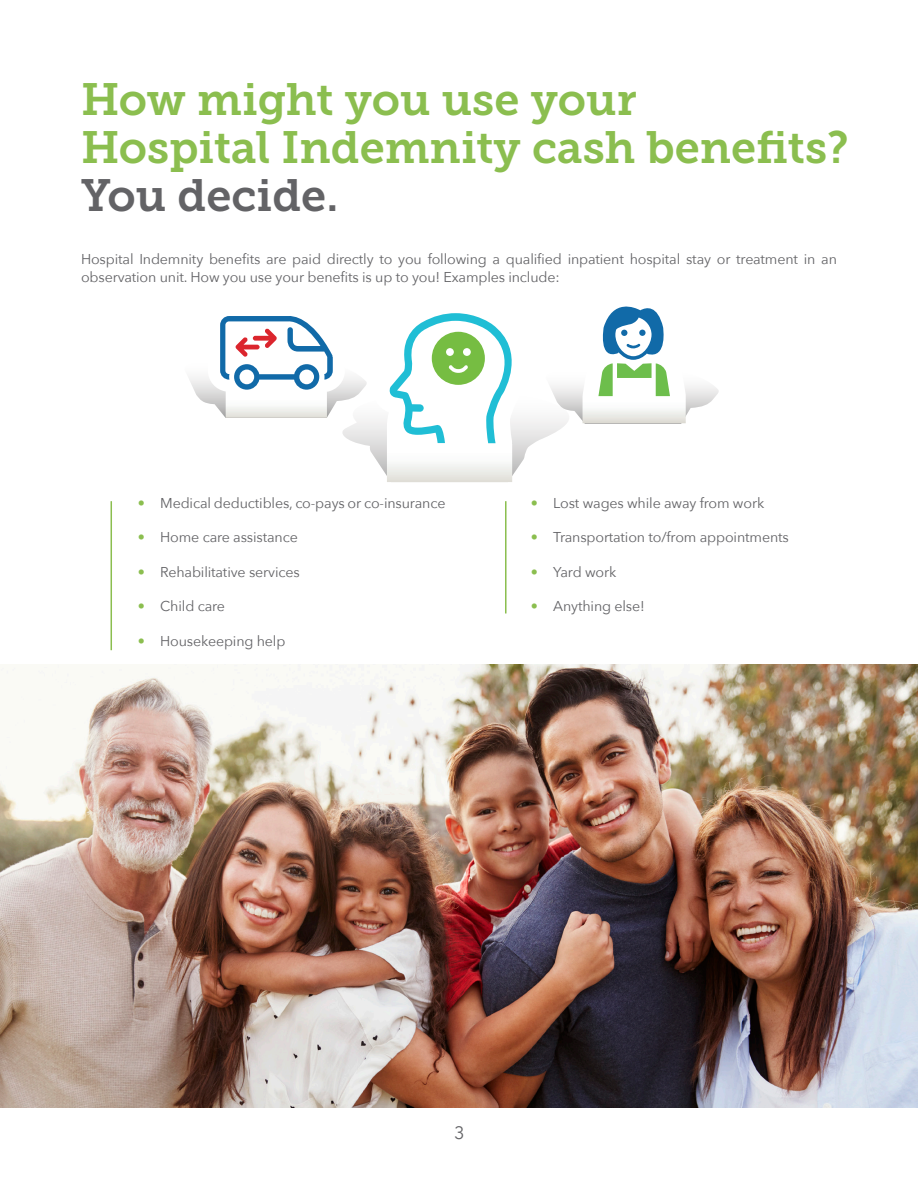
<style>
.page{position:relative;width:918px;height:1188px;background:#fff}
.page>*{position:absolute;margin:0;border:0;box-sizing:border-box;transform-origin:0 0}
.Body{font:45px/48px "Museo Slab 700";color:#8bbe4f}
.t1{font:18px "Avenir Next";color:#636366}
.Bullets{font:14.25px "Avenir Next";letter-spacing:-.01em;color:#636366}
.Body-2{font:14.25px/18px "Avenir Next";letter-spacing:-.01em;color:#636366}
.s1{color:#636366}
.s2{color:#8bbe4f}
</style>
<div class="page">
<svg style="left:189px;top:306px;width:530px;height:176px"></svg>
<div style="left:446px;top:348px;width:8px;height:8px;background:#fff;border-radius:50%"></div>
<div style="left:463px;top:348px;width:8px;height:8px;background:#fff;border-radius:50%"></div>
<hr style="left:111px;top:501px;width:1px;height:149px;background:#8bbe4f">
<hr style="left:505px;top:501px;width:2px;height:112px;background:#8bbe4f">
<img style="left:0;top:664px;width:918px;height:444px">
<p class="Body" style="left:81px;top:75px;width:769px">How might you use your<br>Hospital Indemnity cash benefits?<br><span class="s1">You decide.</span></p>
<p class="Body-2" style="left:81px;top:249px;width:758px">Hospital Indemnity benefits are paid directly to you following a qualified inpatient hospital stay or treatment in an observation unit. How you use your benefits is up to you! Examples include:</p>
<p class="Bullets" style="left:138px;top:491px;width:309px"><span class="s2">•</span> Medical deductibles, co-pays or co-insurance</p>
<p class="Bullets" style="left:138px;top:525px;width:162px"><span class="s2">•</span> Home care assistance</p>
<p class="Bullets" style="left:138px;top:560px;width:164px"><span class="s2">•</span> Rehabilitative services</p>
<p class="Bullets" style="left:138px;top:594px;width:89px"><span class="s2">•</span> Child care</p>
<p class="Bullets" style="left:138px;top:629px;width:149px"><span class="s2">•</span> Housekeeping help</p>
<p class="Bullets" style="left:531px;top:491px;width:235px"><span class="s2">•</span> Lost wages while away from work</p>
<p class="Bullets" style="left:531px;top:525px;width:260px"><span class="s2">•</span> Transportation to/from appointments</p>
<p class="Bullets" style="left:531px;top:560px;width:87px"><span class="s2">•</span> Yard work</p>
<p class="Bullets" style="left:531px;top:594px;width:115px"><span class="s2">•</span> Anything else!</p>
<p class="t1" style="left:454px;top:1117px;width:12px">3</p>
</div>
